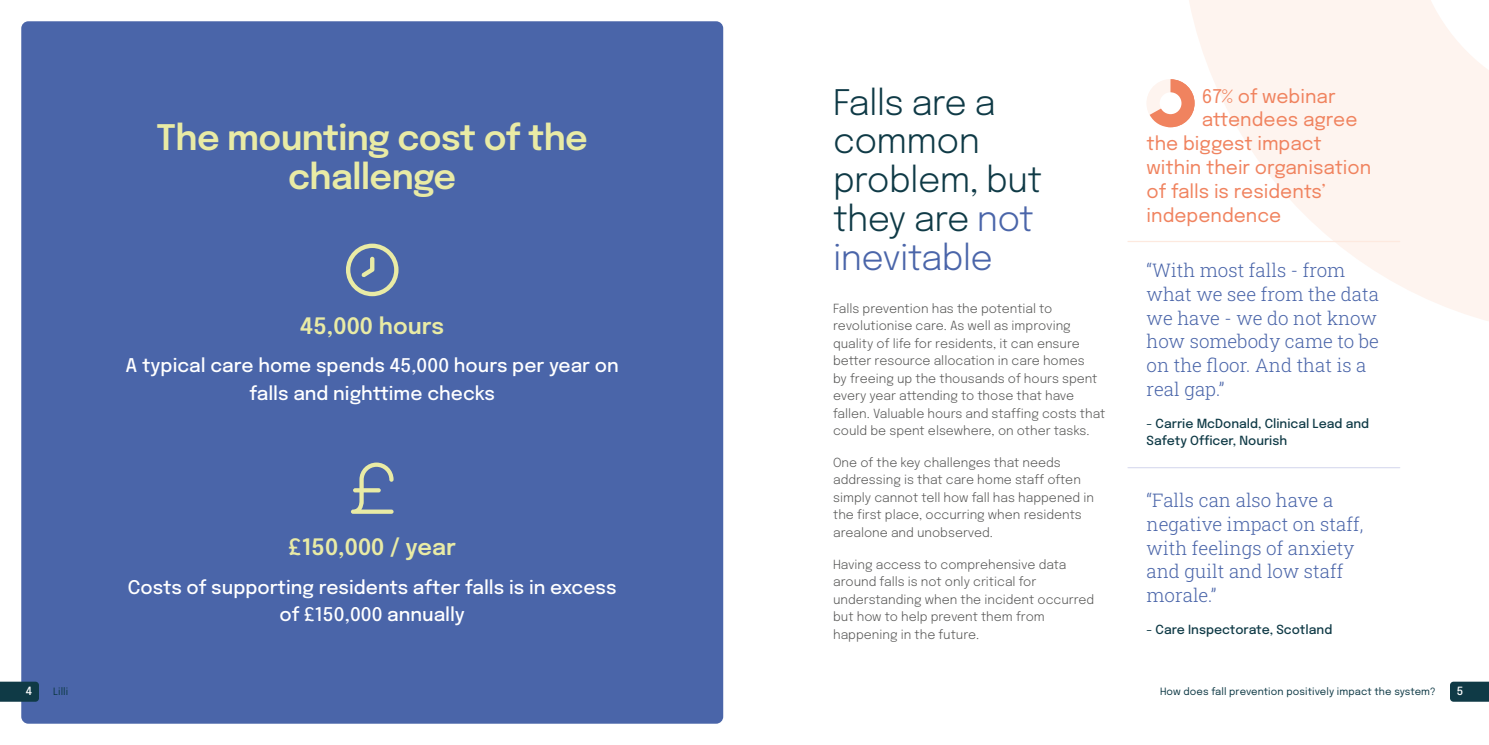
<style>
.page{position:relative;width:1489px;height:745px;background:#fff}
.page>*{position:absolute;margin:0;border:0;box-sizing:border-box;transform-origin:0 0}
.t1{font:300 35px/38.8px "Epilogue";letter-spacing:-.02em;color:#0f3a46}
.t2{font:600 35px/38.8px "Epilogue";letter-spacing:-.02em;color:#e9eba5;text-align:center}
.t3{font:600 22.5px "Epilogue";color:#e9eba5}
.t4{font:300 18.75px/23.8px "Roboto Slab";color:#4a65a9}
.t5{font:500 18.75px/27.5px "Epilogue";color:#fff;text-align:center}
.t6{font:18.75px "Epilogue";color:#f0835f}
.t7{font:300 12.5px/17.5px "Epilogue";color:#575756}
.t8{font:500 12.5px/17.5px "Epilogue";color:#0f3a46}
.t9{font:500 11.25px "Epilogue";color:#fff}
.t10{font:10px "Epilogue";letter-spacing:.01em;color:#0f3a46}
.s1{color:#4a65a9}
</style>
<div class="page">
<svg style="left:1189px;top:0;width:299px;height:321px;fill:#fef4ef"></svg>
<div style="left:21px;top:21px;width:702px;height:702px;background:#4a65a9;border-radius:7px"></div>
<svg style="left:346px;top:243px;width:52px;height:53px"></svg>
<svg style="left:351px;top:462px;width:42px;height:51px"></svg>
<svg style="left:1147px;top:79px;width:47px;height:48px"></svg>
<div style="left:1159px;top:92px;width:22px;height:22px;background:#fff;border-radius:50%"></div>
<hr style="left:1127px;top:241px;width:272px;height:1px;background:#fde9df">
<hr style="left:1127px;top:466px;width:272px;height:2px;background:#dcdef0">
<svg style="left:1450px;top:681px;width:38px;height:20px"></svg>
<svg style="left:0;top:681px;width:39px;height:20px"></svg>
<h1 class="t2" style="left:156px;top:116px;width:433px">The mounting cost of the challenge</h1>
<h2 class="t3" style="left:300px;top:310px;width:145px">45,000 hours</h2>
<h3 class="t5" style="left:125px;top:350px;width:495px">A typical care home spends 45,000 hours per year on falls and nighttime checks</h3>
<h2 class="t3" style="left:288px;top:531px;width:169px">£150,000 / year</h2>
<h3 class="t5" style="left:128px;top:571px;width:490px">Costs of supporting residents after falls is in excess of £150,000 annually</h3>
<h1 class="t1" style="left:833px;top:80px;width:210px">Falls are a common problem, but they are <span class="s1">not inevitable</span></h1>
<h3 class="t6" style="left:1201px;top:83px;width:135px">67% of webinar</h3>
<h3 class="t6" style="left:1201px;top:106px;width:157px">attendees agree</h3>
<h3 class="t6" style="left:1146px;top:130px;width:177px">the biggest impact</h3>
<h3 class="t6" style="left:1146px;top:154px;width:226px">within their organisation</h3>
<h3 class="t6" style="left:1146px;top:178px;width:181px">of falls is residents’</h3>
<h3 class="t6" style="left:1146px;top:201px;width:136px">independence</h3>
<h3 class="t4" style="left:1146px;top:258px;width:234px">“With most falls - from what we see from the data we have - we do not know how somebody came to be on the floor. And that is a real gap.”</h3>
<p class="t8" style="left:1146px;top:413px;width:224px">- Carrie McDonald, Clinical Lead and<br>Safety Officer, Nourish</p>
<p class="t7" style="left:833px;top:298px;width:274px">Falls prevention has the potential to revolutionise care. As well as improving quality of life for residents, it can ensure better resource allocation in care homes<br>by freeing up the thousands of hours spent every year attending to those that have fallen. Valuable hours and staffing costs that could be spent elsewhere, on other tasks.</p>
<p class="t7" style="left:833px;top:452px;width:262px">One of the key challenges that needs addressing is that care home staff often simply cannot tell how fall has happened in the first place, occurring when residents arealone and unobserved.</p>
<p class="t7" style="left:833px;top:554px;width:263px">Having access to comprehensive data around falls is not only critical for understanding when the incident occurred but how to help prevent them from happening in the future.</p>
<h3 class="t4" style="left:1146px;top:487px;width:218px">“Falls can also have a negative impact on staff, with feelings of anxiety and guilt and low staff morale.”</h3>
<p class="t8" style="left:1146px;top:619px;width:187px">- Care Inspectorate, Scotland</p>
<p class="t9" style="left:26px;top:682px;width:8px">4</p>
<p class="t10" style="left:53px;top:684px;width:17px">Lilli</p>
<p class="t10" style="left:1159px;top:684px;width:277px">How does fall prevention positively impact the system?</p>
<p class="t9" style="left:1456px;top:682px;width:8px">5</p>
</div>
